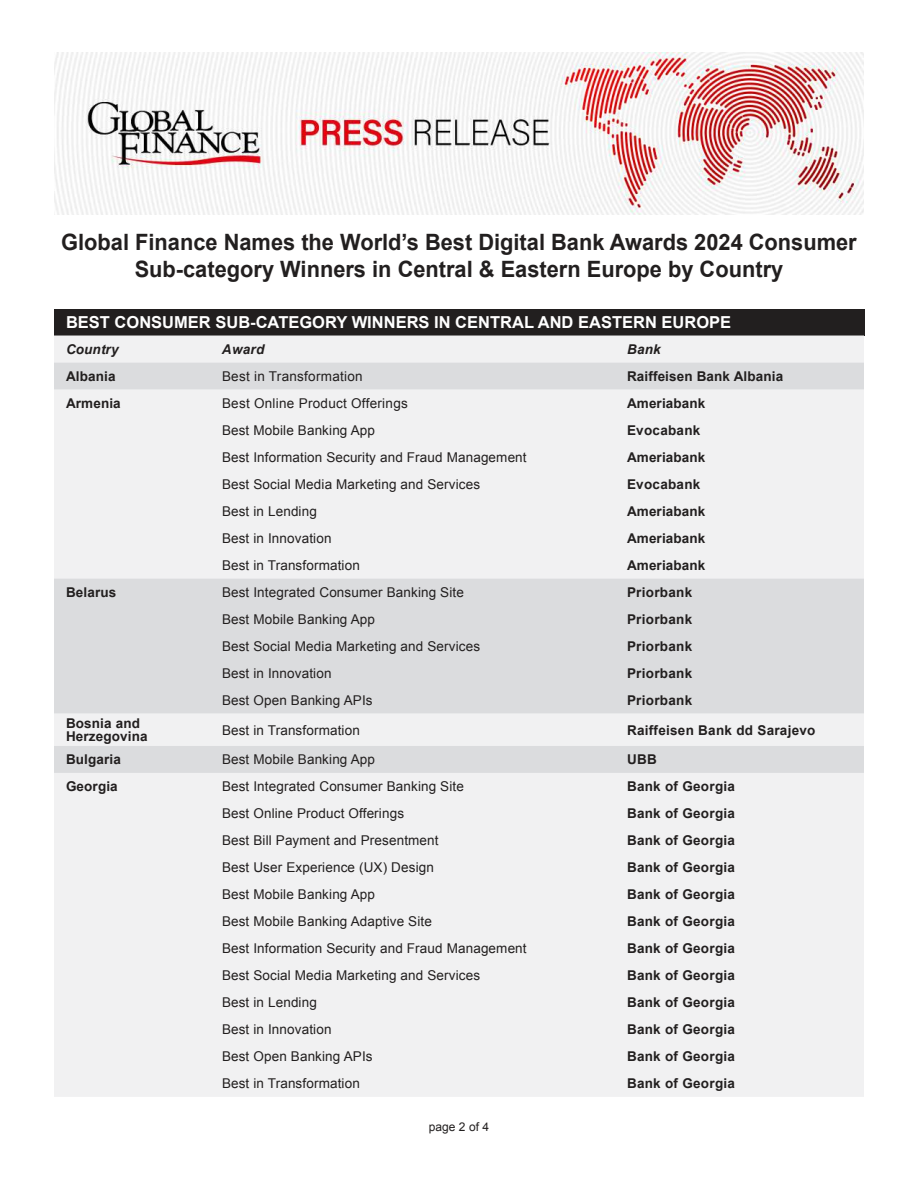
<style>
.page{position:relative;width:918px;height:1188px;background:#fff}
.page>*{position:absolute;margin:0;border:0;box-sizing:border-box;transform-origin:0 0}
.t1{font:700 22.5px/27px "Arial";color:#221f1f;text-align:center}
.t2{font:700 16.5px "Arial";color:#fff}
.t3{font:13.5px "Arial";letter-spacing:.01em;color:#221f1f}
.t4{font:700 13.5px/13.5px "Arial";letter-spacing:.02em;color:#221f1f}
.t5{font:italic 700 13.5px "Arial";letter-spacing:.02em;color:#221f1f}
.t6{font:12px "Arial";color:#221f1f}
</style>
<div class="page">
<img style="left:54px;top:52px;width:810px;height:162px">
<div style="left:54px;top:309px;width:810px;height:27px;background:#221f1f"></div>
<div style="left:54px;top:336px;width:810px;height:761px;background:#f1f1f2"></div>
<svg style="left:54px;top:363px;width:810px;height:410px;fill:#f1f1f2"></svg>
<h1 class="t1" style="left:61px;top:231px;width:797px">Global Finance Names the World’s Best Digital Bank Awards 2024 Consumer<br>Sub-category Winners in Central &amp; Eastern Europe by Country</h1>
<p class="t2" style="left:66px;top:316px;width:667px">BEST CONSUMER SUB-CATEGORY WINNERS IN CENTRAL AND EASTERN EUROPE</p>
<p class="t5" style="left:66px;top:344px;width:54px">Country</p>
<p class="t5" style="left:222px;top:344px;width:44px">Award</p>
<p class="t5" style="left:627px;top:344px;width:35px">Bank</p>
<p class="t4" style="left:66px;top:371px;width:51px">Albania</p>
<p class="t3" style="left:222px;top:371px;width:142px">Best in Transformation</p>
<p class="t4" style="left:627px;top:371px;width:158px">Raiffeisen Bank Albania</p>
<p class="t4" style="left:66px;top:398px;width:56px">Armenia</p>
<p class="t3" style="left:222px;top:398px;width:187px">Best Online Product Offerings</p>
<p class="t4" style="left:627px;top:398px;width:80px">Ameriabank</p>
<p class="t3" style="left:222px;top:425px;width:155px">Best Mobile Banking App</p>
<p class="t4" style="left:627px;top:425px;width:75px">Evocabank</p>
<p class="t3" style="left:222px;top:452px;width:306px">Best Information Security and Fraud Management</p>
<p class="t4" style="left:627px;top:452px;width:80px">Ameriabank</p>
<p class="t3" style="left:222px;top:479px;width:260px">Best Social Media Marketing and Services</p>
<p class="t4" style="left:627px;top:479px;width:75px">Evocabank</p>
<p class="t3" style="left:222px;top:506px;width:96px">Best in Lending</p>
<p class="t4" style="left:627px;top:506px;width:80px">Ameriabank</p>
<p class="t3" style="left:222px;top:533px;width:111px">Best in Innovation</p>
<p class="t4" style="left:627px;top:533px;width:80px">Ameriabank</p>
<p class="t3" style="left:222px;top:560px;width:139px">Best in Transformation</p>
<p class="t4" style="left:627px;top:560px;width:80px">Ameriabank</p>
<p class="t4" style="left:66px;top:587px;width:52px">Belarus</p>
<p class="t3" style="left:222px;top:587px;width:243px">Best Integrated Consumer Banking Site</p>
<p class="t4" style="left:627px;top:587px;width:67px">Priorbank</p>
<p class="t3" style="left:222px;top:614px;width:155px">Best Mobile Banking App</p>
<p class="t4" style="left:627px;top:614px;width:67px">Priorbank</p>
<p class="t3" style="left:222px;top:641px;width:260px">Best Social Media Marketing and Services</p>
<p class="t4" style="left:627px;top:641px;width:67px">Priorbank</p>
<p class="t3" style="left:222px;top:668px;width:111px">Best in Innovation</p>
<p class="t4" style="left:627px;top:668px;width:67px">Priorbank</p>
<p class="t3" style="left:222px;top:695px;width:152px">Best Open Banking APIs</p>
<p class="t4" style="left:627px;top:695px;width:67px">Priorbank</p>
<p class="t4" style="left:66px;top:718px;width:83px">Bosnia and<br>Herzegovina</p>
<p class="t3" style="left:222px;top:725px;width:139px">Best in Transformation</p>
<p class="t4" style="left:627px;top:724px;width:190px">Raiffeisen Bank dd Sarajevo</p>
<p class="t4" style="left:66px;top:754px;width:56px">Bulgaria</p>
<p class="t3" style="left:222px;top:755px;width:155px">Best Mobile Banking App</p>
<p class="t4" style="left:627px;top:754px;width:31px">UBB</p>
<p class="t4" style="left:66px;top:781px;width:53px">Georgia</p>
<p class="t3" style="left:222px;top:782px;width:243px">Best Integrated Consumer Banking Site</p>
<p class="t4" style="left:627px;top:781px;width:110px">Bank of Georgia</p>
<p class="t3" style="left:222px;top:809px;width:184px">Best Online Product Offerings</p>
<p class="t4" style="left:627px;top:808px;width:110px">Bank of Georgia</p>
<p class="t3" style="left:222px;top:836px;width:218px">Best Bill Payment and Presentment</p>
<p class="t4" style="left:627px;top:835px;width:110px">Bank of Georgia</p>
<p class="t3" style="left:222px;top:859px;width:213px">Best User Experience (UX) Design</p>
<p class="t4" style="left:627px;top:862px;width:110px">Bank of Georgia</p>
<p class="t3" style="left:222px;top:890px;width:155px">Best Mobile Banking App</p>
<p class="t4" style="left:627px;top:889px;width:110px">Bank of Georgia</p>
<p class="t3" style="left:222px;top:917px;width:211px">Best Mobile Banking Adaptive Site</p>
<p class="t4" style="left:627px;top:916px;width:110px">Bank of Georgia</p>
<p class="t3" style="left:222px;top:944px;width:306px">Best Information Security and Fraud Management</p>
<p class="t4" style="left:627px;top:943px;width:110px">Bank of Georgia</p>
<p class="t3" style="left:222px;top:971px;width:260px">Best Social Media Marketing and Services</p>
<p class="t4" style="left:627px;top:970px;width:110px">Bank of Georgia</p>
<p class="t3" style="left:222px;top:998px;width:96px">Best in Lending</p>
<p class="t4" style="left:627px;top:997px;width:110px">Bank of Georgia</p>
<p class="t3" style="left:222px;top:1025px;width:111px">Best in Innovation</p>
<p class="t4" style="left:627px;top:1024px;width:110px">Bank of Georgia</p>
<p class="t3" style="left:222px;top:1052px;width:152px">Best Open Banking APIs</p>
<p class="t4" style="left:627px;top:1051px;width:110px">Bank of Georgia</p>
<p class="t3" style="left:222px;top:1079px;width:139px">Best in Transformation</p>
<p class="t4" style="left:627px;top:1078px;width:110px">Bank of Georgia</p>
<p class="t6" style="left:429px;top:1122px;width:62px">page 2 of 4</p>
</div>
